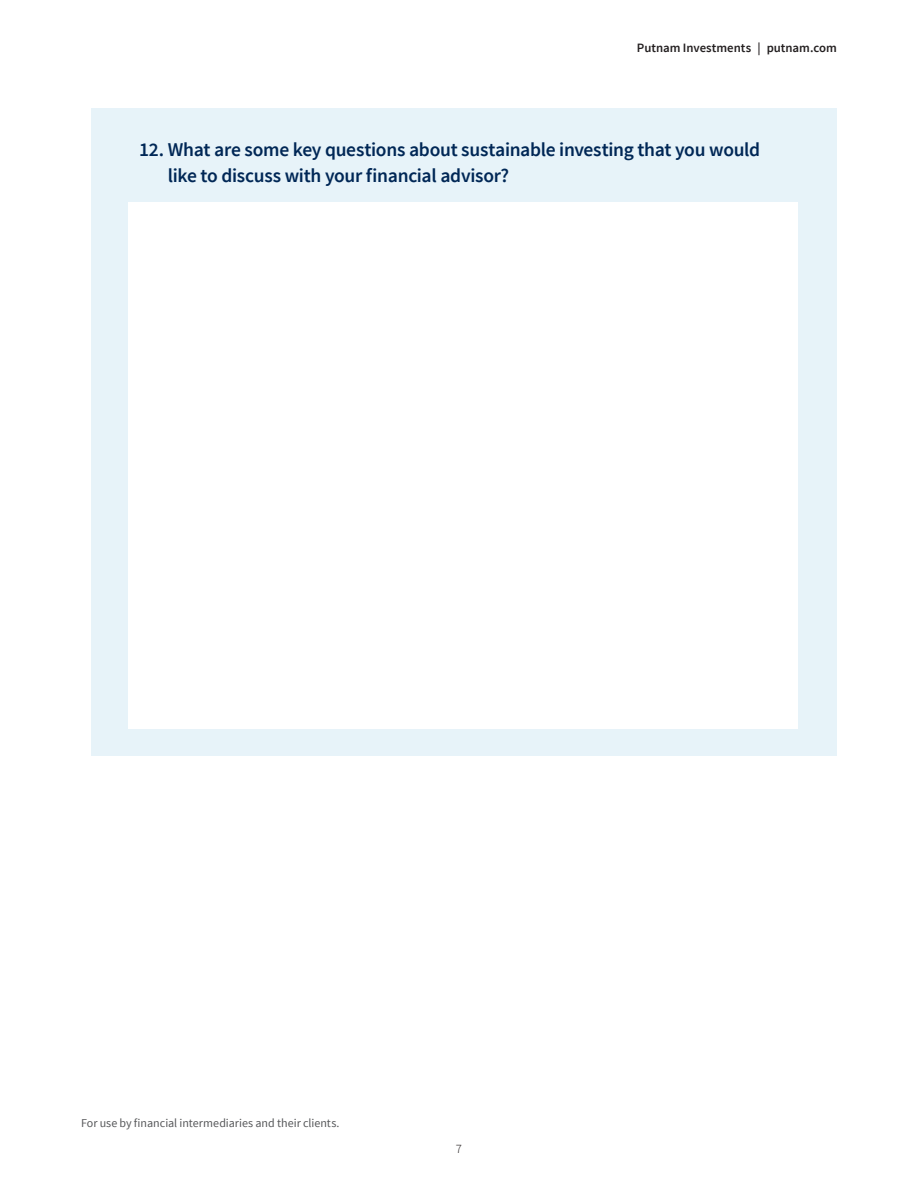
<style>
.page{position:relative;width:918px;height:1188px;background:#fff}
.page>*{position:absolute;margin:0;border:0;box-sizing:border-box;transform-origin:0 0}
.Sidebar_head{font:600 19.5px/25.5px "Source Sans Pro";letter-spacing:-.015em;color:#002756}
.t1{font:600 12.75px "Source Sans Pro";color:#231f20}
.t2{font:300 12.75px "Source Sans Pro";color:#231f20}
.t3{font:12px "Source Sans Pro";color:#57585a}
</style>
<div class="page">
<div style="left:92px;top:108px;width:745px;height:648px;background:#e7f3f9"></div>
<div style="left:129px;top:202px;width:669px;height:527px;background:#fff"></div>
<p class="t1" style="left:637px;top:39px;width:202px">Putnam Investments | putnam.com</p>
<p class="Sidebar_head" style="left:168px;top:138px;width:594px;text-indent:-29px">12. What are some key questions about sustainable investing that you would like to discuss with your financial advisor?</p>
<p class="t3" style="left:81px;top:1115px;width:260px">For use by financial intermediaries and their clients.</p>
<p class="t2" style="left:456px;top:1141px;width:8px">7</p>
</div>
